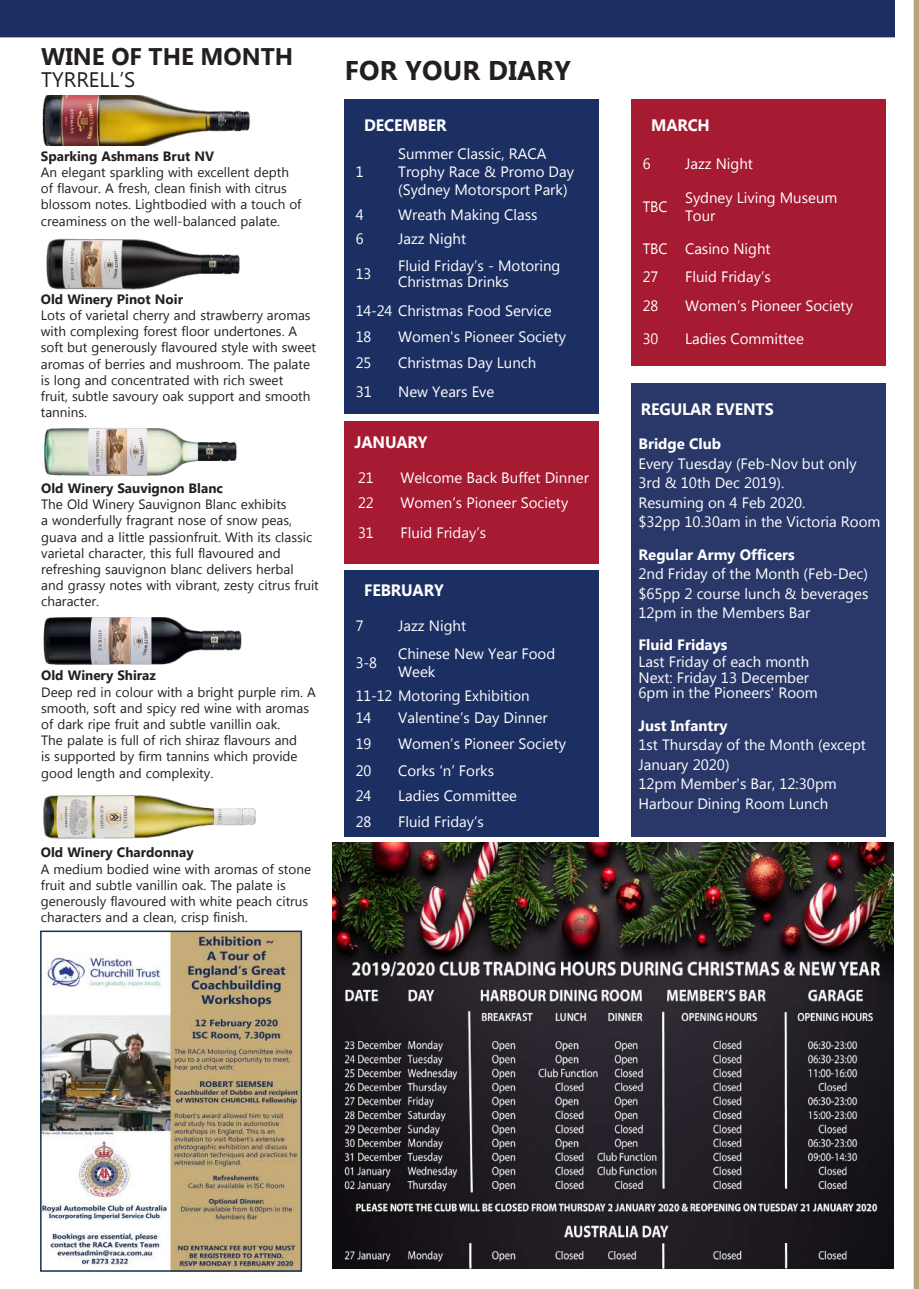
<style>
.page{position:relative;width:919px;height:1289px;background:#fff}
.page>*{position:absolute;margin:0;border:0;box-sizing:border-box;transform-origin:0 0}
.t1{font:700 27px "Myanmar Text";letter-spacing:.01em;color:#231f20}
.t2{font:700 24px "Myanmar Text";color:#231f20}
.t3{font:21px "Myanmar Text";color:#231f20}
.t4{font:700 16.5px "Myanmar Text";letter-spacing:-.01em;color:#fff}
.t5{font:15px/19.5px "Myanmar Text";color:#fff}
.t6{font:700 15px "Myanmar Text";color:#fff}
.t7{font:13.5px/16.2px "Myanmar Text";color:#231f20}
.t8{font:700 13.5px "Myanmar Text";color:#231f20}
</style>
<div class="page">
<svg style="left:913px;top:0;width:5px;height:1288px;background:#c4b089"></svg>
<div style="left:631px;top:383px;width:254px;height:453px;background:#293869"></div>
<div style="left:344px;top:99px;width:255px;height:315px;background:#1b2f62"></div>
<div style="left:344px;top:421px;width:255px;height:142px;background:#a61a32"></div>
<div style="left:0;top:0;width:894px;height:37px;background:#1b2f62"></div>
<div style="left:344px;top:570px;width:255px;height:267px;background:#1b2f62"></div>
<div style="left:631px;top:99px;width:254px;height:267px;background:#a61a32"></div>
<img style="left:333px;top:842px;width:560px;height:426px">
<img style="left:46px;top:238px;width:194px;height:52px">
<img style="left:44px;top:428px;width:193px;height:48px">
<img style="left:42px;top:95px;width:208px;height:50px">
<img style="left:43px;top:617px;width:199px;height:48px">
<img style="left:43px;top:795px;width:213px;height:44px">
<img style="left:43px;top:933px;width:256px;height:335px">
<div style="left:40px;top:930px;width:262px;height:341px;border:2px solid #102f54"></div>
<h2 class="t2" style="left:41px;top:43px;width:253px">WINE OF THE MONTH</h2>
<h3 class="t3" style="left:41px;top:68px;width:96px">TYRRELL’S</h3>
<p class="t8" style="left:41px;top:148px;width:175px">Sparking Ashmans Brut NV</p>
<p class="t7" style="left:41px;top:164px;width:262px">An elegant sparkling with excellent depth of flavour. A fresh, clean finish with citrus blossom notes. Lightbodied with a touch of creaminess on the well-balanced palate.</p>
<p class="t8" style="left:41px;top:291px;width:144px">Old Winery Pinot Noir</p>
<p class="t7" style="left:41px;top:307px;width:277px">Lots of varietal cherry and strawberry aromas with complexing forest floor undertones. A soft but generously flavoured style with sweet aromas of berries and mushroom. The palate is long and concentrated with rich sweet<br>fruit, subtle savoury oak support and smooth tannins.</p>
<p class="t8" style="left:41px;top:480px;width:183px">Old Winery Sauvignon Blanc</p>
<p class="t7" style="left:41px;top:496px;width:279px">The Old Winery Sauvignon Blanc exhibits<br>a wonderfully fragrant nose of snow peas, guava and a little passionfruit. With its classic varietal character, this full flavoured and refreshing sauvignon blanc delivers herbal and grassy notes with vibrant, zesty citrus fruit character.</p>
<p class="t8" style="left:41px;top:667px;width:116px">Old Winery Shiraz</p>
<p class="t7" style="left:41px;top:683px;width:276px">Deep red in colour with a bright purple rim. A smooth, soft and spicy red wine with aromas of dark ripe fruit and subtle vanillin oak.<br>The palate is full of rich shiraz flavours and<br>is supported by firm tannins which provide good length and complexity.</p>
<p class="t8" style="left:41px;top:844px;width:154px">Old Winery Chardonnay</p>
<p class="t7" style="left:41px;top:860px;width:272px">A medium bodied wine with aromas of stone fruit and subtle vanillin oak. The palate is generously flavoured with white peach citrus characters and a clean, crisp finish.</p>
<h1 class="t1" style="left:344px;top:55px;width:228px">FOR YOUR DIARY</h1>
<p class="t4" style="left:364px;top:115px;width:84px">DECEMBER</p>
<p class="t5" style="left:356px;top:162px;width:9px">1</p>
<p class="t5" style="left:398px;top:145px;width:177px;line-height:18px">Summer Classic, RACA<br>Trophy Race &amp; Promo Day (Sydney Motorsport Park)</p>
<p class="t5" style="left:356px;top:205px;width:9px">4</p>
<p class="t5" style="left:398px;top:205px;width:141px">Wreath Making Class</p>
<p class="t5" style="left:356px;top:229px;width:9px">6</p>
<p class="t5" style="left:398px;top:229px;width:69px">Jazz Night</p>
<p class="t5" style="left:356px;top:264px;width:17px">13</p>
<p class="t5" style="left:398px;top:257px;width:164px;line-height:16.5px">Fluid Friday’s - Motoring<br>Christmas Drinks</p>
<p class="t5" style="left:356px;top:298px;width:197px;line-height:26px">14-24 Christmas Food Service<br>18</p>
<p class="t5" style="left:398px;top:327px;width:169px">Women's Pioneer Society</p>
<p class="t5" style="left:356px;top:353px;width:17px">25</p>
<p class="t5" style="left:398px;top:353px;width:140px">Christmas Day Lunch</p>
<p class="t5" style="left:356px;top:382px;width:18px">31</p>
<p class="t5" style="left:398px;top:382px;width:98px">New Years Eve</p>
<p class="t4" style="left:354px;top:433px;width:75px">JANUARY</p>
<p class="t5" style="left:358px;top:468px;width:17px">21</p>
<p class="t5" style="left:400px;top:468px;width:190px">Welcome Back Buffet Dinner</p>
<p class="t5" style="left:358px;top:493px;width:17px">22</p>
<p class="t5" style="left:400px;top:493px;width:169px">Women’s Pioneer Society</p>
<p class="t5" style="left:358px;top:523px;width:17px">31</p>
<p class="t5" style="left:400px;top:523px;width:87px">Fluid Friday’s</p>
<p class="t4" style="left:364px;top:581px;width:81px">FEBRUARY</p>
<p class="t5" style="left:356px;top:616px;width:9px">7</p>
<p class="t5" style="left:398px;top:616px;width:69px">Jazz Night</p>
<p class="t5" style="left:356px;top:652px;width:23px">3-8</p>
<p class="t5" style="left:398px;top:644px;width:158px;line-height:18px">Chinese New Year Food<br>Week</p>
<p class="t5" style="left:356px;top:684px;width:175px;line-height:22px">11-12 Motoring Exhibition<br>14</p>
<p class="t5" style="left:398px;top:708px;width:151px">Valentine’s Day Dinner</p>
<p class="t5" style="left:356px;top:733px;width:17px">19</p>
<p class="t5" style="left:398px;top:733px;width:169px">Women’s Pioneer Society</p>
<p class="t5" style="left:356px;top:761px;width:17px">20</p>
<p class="t5" style="left:398px;top:761px;width:97px">Corks ‘n’ Forks</p>
<p class="t5" style="left:356px;top:786px;width:17px">24</p>
<p class="t5" style="left:398px;top:786px;width:120px">Ladies Committee</p>
<p class="t5" style="left:356px;top:812px;width:17px">28</p>
<p class="t5" style="left:398px;top:812px;width:87px">Fluid Friday’s</p>
<p class="t4" style="left:651px;top:115px;width:60px">MARCH</p>
<p class="t5" style="left:642px;top:154px;width:9px">6</p>
<p class="t5" style="left:685px;top:154px;width:69px">Jazz Night</p>
<p class="t5" style="left:642px;top:197px;width:26px">TBC</p>
<p class="t5" style="left:685px;top:189px;width:154px;line-height:18px">Sydney Living Museum<br>Tour</p>
<p class="t5" style="left:642px;top:234px;width:129px;line-height:28.8px">TBC Casino Night<br>27</p>
<p class="t5" style="left:685px;top:267px;width:87px">Fluid Friday’s</p>
<p class="t5" style="left:642px;top:296px;width:17px">28</p>
<p class="t5" style="left:685px;top:296px;width:169px">Women’s Pioneer Society</p>
<p class="t5" style="left:642px;top:329px;width:17px">30</p>
<p class="t5" style="left:685px;top:329px;width:120px">Ladies Committee</p>
<p class="t4" style="left:640px;top:399px;width:134px">REGULAR EVENTS</p>
<p class="t6" style="left:638px;top:435px;width:84px">Bridge Club</p>
<p class="t5" style="left:638px;top:454px;width:243px">Every Tuesday (Feb-Nov but only<br>3rd &amp; 10th Dec 2019).<br>Resuming on 4 Feb 2020.<br>$32pp 10.30am in the Victoria Room</p>
<p class="t6" style="left:638px;top:545px;width:158px">Regular Army Officers</p>
<p class="t5" style="left:638px;top:564px;width:231px;text-align:justify">2nd Friday of the Month (Feb-Dec) $65pp 2 course lunch &amp; beverages 12pm in the Members Bar</p>
<p class="t6" style="left:638px;top:636px;width:90px">Fluid Fridays</p>
<p class="t5" style="left:638px;top:653px;width:172px;line-height:16.5px">Last Friday of each month<br>Next: Friday 13 December</p>
<p class="t5" style="left:638px;top:683px;width:181px">6pm in the Pioneers' Room</p>
<p class="t6" style="left:638px;top:716px;width:90px">Just Infantry</p>
<p class="t5" style="left:638px;top:735px;width:229px">1st Thursday of the Month (except<br>January 2020)<br>12pm Member's Bar, 12:30pm<br>Harbour Dining Room Lunch</p>
</div>
